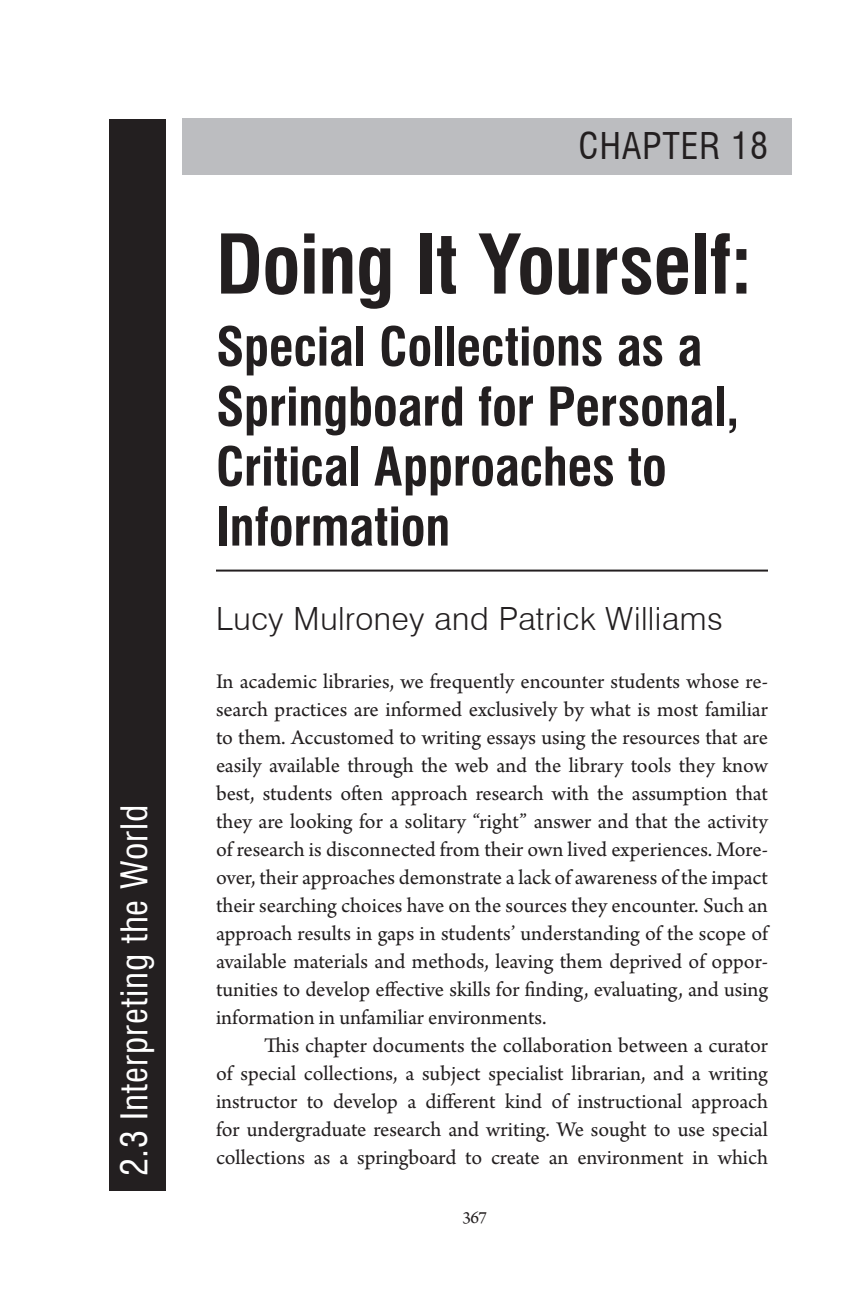
<style>
.page{position:relative;width:864px;height:1296px;background:#fff}
.page>*{position:absolute;margin:0;border:0;box-sizing:border-box;transform-origin:0 0}
.ct{font:700 condensed 80px "Swiss 721 BT";letter-spacing:-.01em;color:#231f20}
.cs{font:700 condensed 52px/60px "Swiss 721 BT";letter-spacing:-.005em;color:#231f20}
.ps{font:condensed 36px "Swiss 721 BT";letter-spacing:.025em;color:#fff}
.cn{font:condensed 36px "Swiss 721 BT";letter-spacing:.025em;color:#231f20}
.au{font:300 32px "Swiss 721 BT";letter-spacing:.02em;color:#231f20}
.pf{font:22px/28px "Arno Pro";color:#231f20;text-align:justify}
.folio{font:18px "Arno Pro";color:#231f20}
</style>
<div class="page">
<div style="left:182px;top:119px;width:610px;height:56px;background:#bcbdc0"></div>
<div style="left:109px;top:119px;width:57px;height:1071px;background:#231f20"></div>
<hr style="left:216px;top:570px;width:552px;height:2px;background:#231f20">
<p class="ps" style="left:113px;top:1176px;width:372px;rotate:-90deg">2.3 Interpreting the World</p>
<p class="cn" style="left:579px;top:125px;width:191px">CHAPTER 18</p>
<p class="ct" style="left:216px;top:217px;width:538px">Doing It Yourself:</p>
<p class="cs" style="left:216px;top:317px;width:525px">Special Collections as a<br>Springboard for Personal,<br>Critical Approaches to<br>Information</p>
<p class="au" style="left:216px;top:599px;width:508px">Lucy Mulroney and Patrick Williams</p>
<p class="pf" style="left:216px;top:669px;width:554px">In academic libraries, we frequently encounter students whose re&shy;search practices are informed exclusively by what is most familiar to them. Accustomed to writing essays using the resources that are easily available through the web and the library tools they know best, students often approach research with the assumption that they are looking for a solitary “right” answer and that the activity of research is disconnected from their own lived experiences. More&shy;over, their approaches demonstrate a lack of awareness of the impact their searching choices have on the sources they encounter. Such an approach results in gaps in students’ understanding of the scope of available materials and methods, leaving them deprived of oppor&shy;tunities to develop effective skills for finding, evaluating, and using information in unfamiliar environments.</p>
<p class="pf" style="left:216px;top:1033px;width:554px;text-indent:48px">This chapter documents the collaboration between a curator of special collections, a subject specialist librarian, and a writing instructor to develop a different kind of instructional approach for undergraduate research and writing. We sought to use special collections as a springboard to create an environment in which</p>
<p class="folio" style="left:463px;top:1208px;width:26px">367</p>
</div>
